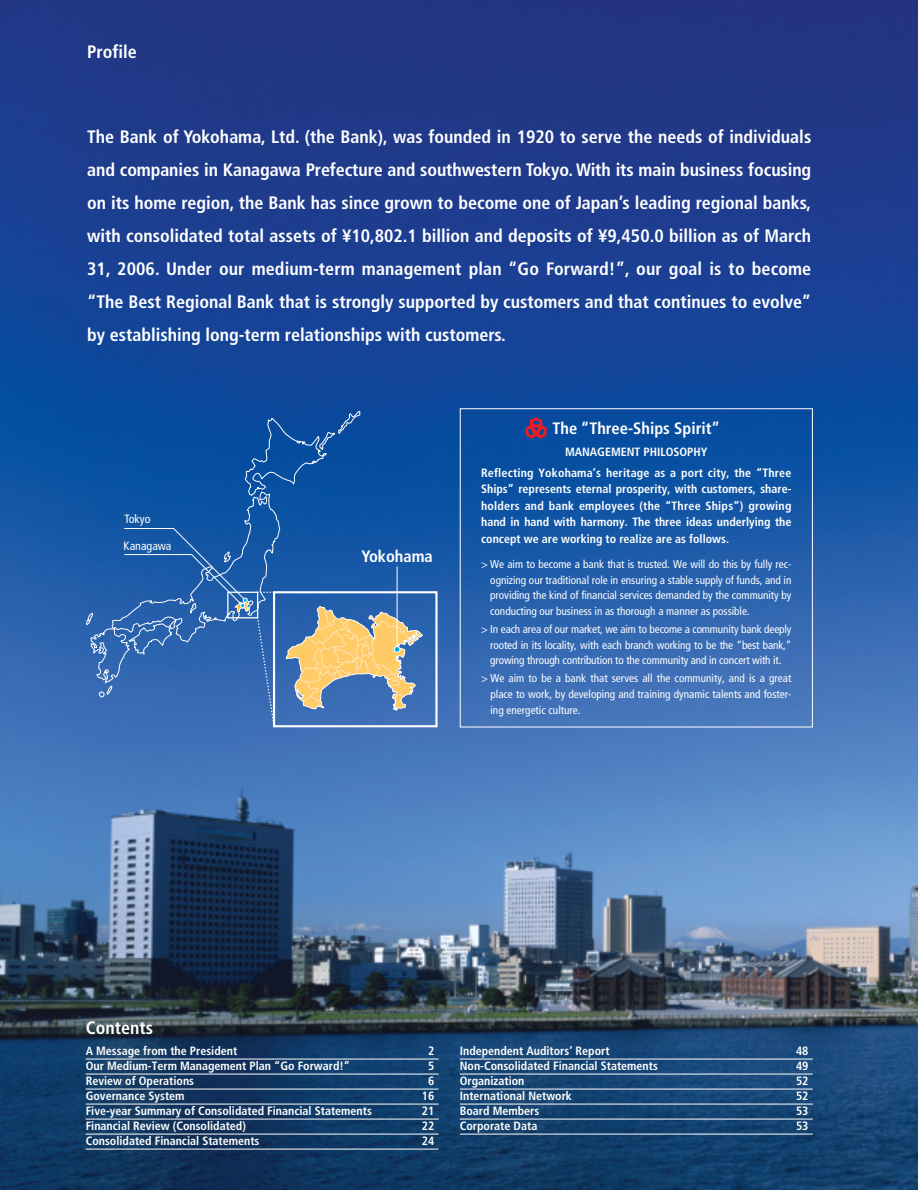
<style>
.page{position:relative;width:918px;height:1190px;background:#fff}
.page>*{position:absolute;margin:0;border:0;box-sizing:border-box;transform-origin:0 0}
.t1{font:700 condensed 18px/33px "Frutiger";color:#fff;text-align:justify}
.t2{font:700 condensed 16.5px "Frutiger";color:#fff}
.t3{font:700 condensed 12px/16.5px "Frutiger";color:#fff;text-align:center}
.t4{font:condensed 12px "Frutiger";color:#fff}
.t5{font:condensed 11.25px/15.8px "Frutiger";letter-spacing:-.005em;color:#fff;text-align:justify}
</style>
<div class="page">
<img style="left:0;top:0;width:918px;height:1189px">
<div style="left:86px;top:417px;width:241px;height:212px;background:#064e9f"></div>
<svg style="left:318px;top:410px;width:43px;height:40px;background:#1b57a4"></svg>
<div style="left:273px;top:591px;width:165px;height:136px;border:2px solid #fff"></div>
<svg style="left:90px;top:483px;width:334px;height:244px;background:#3c6da8"></svg>
<div style="left:460px;top:408px;width:353px;height:319px;border:1px solid #fff"></div>
<svg style="left:525px;top:417px;width:22px;height:22px"></svg>
<hr style="left:86px;top:1058px;width:353px;height:1px;background:#fff">
<hr style="left:86px;top:1073px;width:353px;height:1px;background:#fff">
<hr style="left:86px;top:1088px;width:353px;height:1px;background:#fff">
<hr style="left:86px;top:1103px;width:353px;height:1px;background:#fff">
<hr style="left:86px;top:1118px;width:353px;height:1px;background:#fff">
<hr style="left:86px;top:1133px;width:353px;height:1px;background:#fff">
<hr style="left:86px;top:1148px;width:353px;height:1px;background:#fff">
<hr style="left:460px;top:1058px;width:353px;height:1px;background:#fff">
<hr style="left:460px;top:1073px;width:353px;height:1px;background:#fff">
<hr style="left:460px;top:1088px;width:353px;height:1px;background:#fff">
<hr style="left:460px;top:1103px;width:353px;height:1px;background:#fff">
<hr style="left:460px;top:1118px;width:353px;height:1px;background:#fff">
<hr style="left:460px;top:1133px;width:353px;height:1px;background:#fff">
<h1 class="t1" style="left:87px;top:36px;width:51px">Profile</h1>
<p class="t1" style="left:87px;top:121px;width:726px">The Bank of Yokohama, Ltd. (the Bank), was founded in 1920 to serve the needs of individuals and companies in Kanagawa Prefecture and southwestern Tokyo. With its main business focusing on its home region, the Bank has since grown to become one of Japan’s leading regional banks, with consolidated total assets of ¥10,802.1 billion and deposits of ¥9,450.0 billion as of March 31, 2006. Under our medium-term management plan “Go Forward!”, our goal is to become “The Best Regional Bank that is strongly supported by customers and that continues to evolve” by establishing long-term relationships with customers.</p>
<p class="t4" style="left:124px;top:514px;width:28px">Tokyo</p>
<p class="t4" style="left:124px;top:540px;width:50px">Kanagawa</p>
<h2 class="t2" style="left:361px;top:550px;width:73px">Yokohama</h2>
<h2 class="t2" style="left:553px;top:421px;width:169px">The “Three-Ships Spirit”</h2>
<p class="t3" style="left:481px;top:442px;width:312px;line-height:21.3px">MANAGEMENT PHILOSOPHY<br>Reflecting Yokohama’s heritage as a port city, the “Three</p>
<p class="t3" style="left:481px;top:482px;width:312px;text-align:justify">Ships” represents eternal prosperity, with customers, share&shy;holders and bank employees (the “Three Ships”) growing hand in hand with harmony. The three ideas underlying the concept we are working to realize are as follows.</p>
<p class="t5" style="left:490px;top:557px;width:303px;text-indent:-9px">&gt; We aim to become a bank that is trusted. We will do this by fully rec&shy;ognizing our traditional role in ensuring a stable supply of funds, and in providing the kind of financial services demanded by the community by conducting our business in as thorough a manner as possible.</p>
<p class="t5" style="left:490px;top:622px;width:303px;text-indent:-9px">&gt; In each area of our market, we aim to become a community bank deeply rooted in its locality, with each branch working to be the “best bank,” growing through contribution to the community and in concert with it.</p>
<p class="t5" style="left:490px;top:671px;width:303px;text-indent:-9px">&gt; We aim to be a bank that serves all the community, and is a great place to work, by developing and training dynamic talents and foster&shy;ing energetic culture.</p>
<h1 class="t1" style="left:86px;top:1013px;width:69px">Contents</h1>
<p class="t3" style="left:86px;top:1044px;width:153px">A Message from the President</p>
<p class="t3" style="left:428px;top:1044px;width:8px">2</p>
<p class="t3" style="left:86px;top:1059px;width:266px">Our Medium-Term Management Plan “Go Forward!”</p>
<p class="t3" style="left:428px;top:1059px;width:8px">5</p>
<p class="t3" style="left:86px;top:1074px;width:110px">Review of Operations</p>
<p class="t3" style="left:428px;top:1074px;width:8px">6</p>
<p class="t3" style="left:86px;top:1089px;width:100px">Governance System</p>
<p class="t3" style="left:422px;top:1089px;width:14px">16</p>
<p class="t3" style="left:86px;top:1104px;width:288px">Five-year Summary of Consolidated Financial Statements</p>
<p class="t3" style="left:422px;top:1104px;width:14px">21</p>
<p class="t3" style="left:86px;top:1119px;width:162px">Financial Review (Consolidated)</p>
<p class="t3" style="left:422px;top:1119px;width:14px">22</p>
<p class="t3" style="left:86px;top:1134px;width:175px">Consolidated Financial Statements</p>
<p class="t3" style="left:422px;top:1134px;width:14px">24</p>
<p class="t3" style="left:460px;top:1044px;width:151px">Independent Auditors’ Report</p>
<p class="t3" style="left:796px;top:1044px;width:14px">48</p>
<p class="t3" style="left:460px;top:1059px;width:200px">Non-Consolidated Financial Statements</p>
<p class="t3" style="left:796px;top:1059px;width:14px">49</p>
<p class="t3" style="left:460px;top:1074px;width:66px">Organization</p>
<p class="t3" style="left:796px;top:1074px;width:14px">52</p>
<p class="t3" style="left:460px;top:1089px;width:114px">International Network</p>
<p class="t3" style="left:796px;top:1089px;width:14px">52</p>
<p class="t3" style="left:460px;top:1104px;width:81px">Board Members</p>
<p class="t3" style="left:796px;top:1104px;width:14px">53</p>
<p class="t3" style="left:460px;top:1119px;width:79px">Corporate Data</p>
<p class="t3" style="left:796px;top:1119px;width:14px">53</p>
</div>
